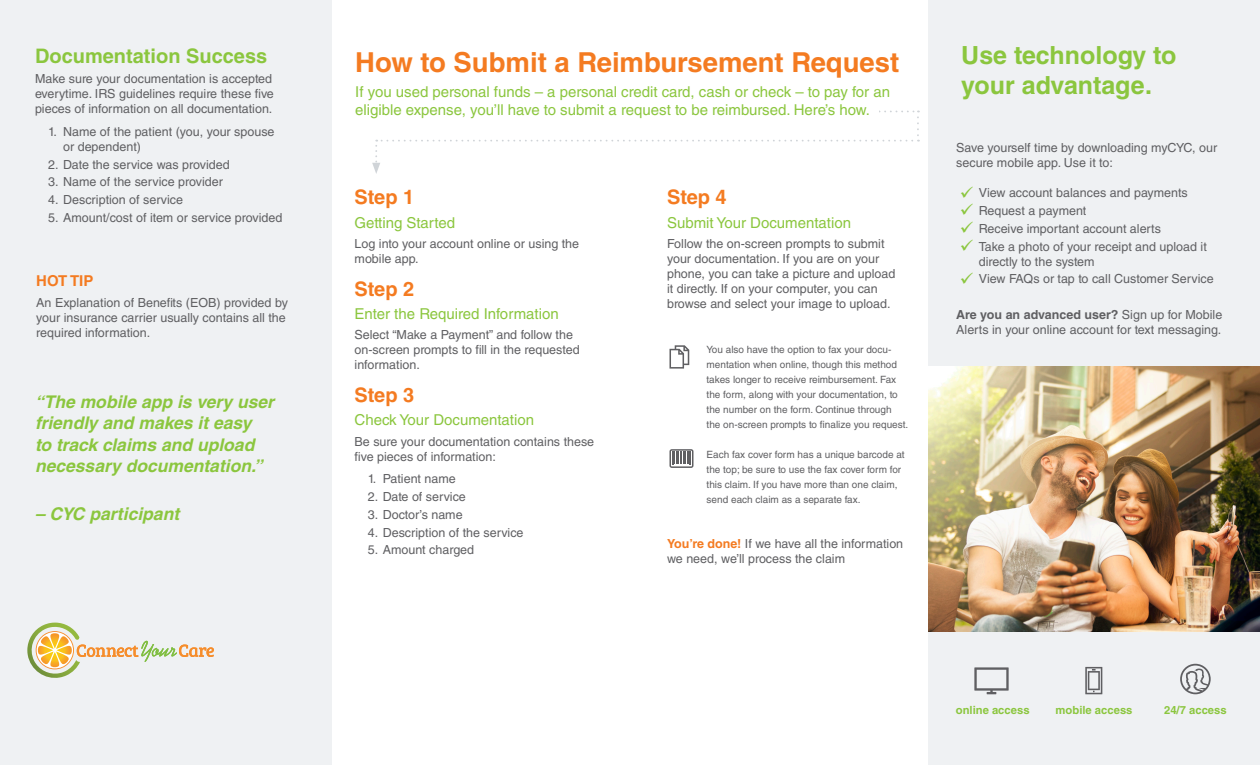
<style>
.page{position:relative;width:1260px;height:765px;background:#fff}
.page>*{position:absolute;margin:0;border:0;box-sizing:border-box;transform-origin:0 0}
.Headline_Orange{font:700 27.5px "Helvetica LT Std";color:#f47b21}
.t1{font:700 25px/30px "Helvetica LT Std";color:#8bc63e}
.Body_Subhead{font:700 20px "Helvetica LT Std";color:#f47b21}
.Body_Subhead-2{font:700 20px "Helvetica LT Std";color:#8bc63e}
.Bulletn_Point_Body{font:italic 700 17.5px/21.2px "Helvetica LT Std";color:#8bc63e}
.Body_Subhead-3{font:15px/17.5px "Helvetica LT Std";color:#8bc63e}
.Body_Highlight{font:15px "Helvetica LT Std";color:#8bc63e}
.Body_Subhead-4{font:700 15px "Helvetica LT Std";color:#f47b21}
.Body_Copy{font:12.5px/15px "Helvetica LT Std";color:#5f5f62}
.Bulletn_Point_Body-2{font:12.5px/15px "Helvetica LT Std";color:#5f5f62}
.Body_Copy-2{font:700 11.25px "Helvetica LT Std";color:#8bc63e}
.Body_Copy-3{font:10px/15px "Helvetica LT Std";color:#5f5f62}
.s1{font-weight:700;color:#f47b21}
.s2{font-size:17.5px;color:#8bc63e}
.s3{font-weight:700}
</style>
<div class="page">
<div style="left:0;top:0;width:331px;height:764px;background:#eff1f3"></div>
<div style="left:928px;top:0;width:332px;height:764px;background:#eff1f3"></div>
<svg style="left:669px;top:345px;width:20px;height:24px"></svg>
<svg style="left:669px;top:449px;width:24px;height:19px"></svg>
<svg style="left:27px;top:623px;width:187px;height:55px"></svg>
<svg style="left:974px;top:667px;width:35px;height:27px"></svg>
<svg style="left:1085px;top:667px;width:17px;height:27px"></svg>
<svg style="left:1180px;top:664px;width:31px;height:30px"></svg>
<img style="left:928px;top:366px;width:332px;height:265px">
<svg style="left:372px;top:111px;width:547px;height:63px"></svg>
<div style="left:853px;top:96px;width:25px;height:28px;background:#fff"></div>
<p class="Body_Subhead-2" style="left:35px;top:43px;width:234px">Documentation Success</p>
<p class="Body_Copy" style="left:35px;top:71px;width:240px">Make sure your documentation is accepted everytime. IRS guidelines require these five pieces of information on all documentation.</p>
<p class="Body_Copy" style="left:63px;top:124px;width:213px;text-indent:-15px">1. Name of the patient (you, your spouse or dependent)</p>
<p class="Body_Copy" style="left:48px;top:157px;width:183px">2. Date the service was provided</p>
<p class="Body_Copy" style="left:48px;top:175px;width:176px">3. Name of the service provider</p>
<p class="Body_Copy" style="left:48px;top:192px;width:136px">4. Description of service</p>
<p class="Body_Copy" style="left:48px;top:210px;width:236px">5. Amount/cost of item or service provided</p>
<p class="Body_Subhead-4" style="left:36px;top:272px;width:59px">HOT TIP</p>
<p class="Body_Copy" style="left:36px;top:295px;width:253px">An Explanation of Benefits (EOB) provided by your insurance carrier usually contains all the required information.</p>
<p class="Bulletn_Point_Body" style="left:35px;top:391px;width:245px">“The mobile app is very user friendly and makes iteasy to track claims and upload necessary documentation.”</p>
<p class="Bulletn_Point_Body" style="left:35px;top:503px;width:150px">– CYC participant</p>
<p class="Headline_Orange" style="left:355px;top:45px;width:546px">How to Submit a Reimbursement Request</p>
<p class="Body_Subhead-3" style="left:355px;top:83px;width:536px">If you used personal funds – a personal credit card, cash or check – to pay for an eligible expense, you’ll have to submit a request to be reimbursed. Here’s how.</p>
<p class="Body_Subhead" style="left:355px;top:185px;width:61px">Step 1</p>
<p class="Body_Highlight" style="left:355px;top:214px;width:102px">Getting Started</p>
<p class="Body_Copy" style="left:355px;top:236px;width:226px">Log into your account online or using the</p>
<p class="Body_Copy" style="left:355px;top:251px;width:66px">mobile app.</p>
<p class="Body_Subhead" style="left:355px;top:276px;width:61px">Step 2</p>
<p class="Body_Highlight" style="left:355px;top:305px;width:206px">Enter the Required Information</p>
<p class="Body_Copy" style="left:355px;top:327px;width:227px">Select “Make a Payment” and follow the on-screen prompts to fill in the requested information.</p>
<p class="Body_Subhead" style="left:355px;top:383px;width:61px">Step 3</p>
<p class="Body_Highlight" style="left:355px;top:411px;width:181px">Check Your Documentation</p>
<p class="Body_Copy" style="left:355px;top:434px;width:241px">Be sure your documentation contains these five pieces of information:</p>
<p class="Body_Copy" style="left:368px;top:471px;width:90px">1. Patient name</p>
<p class="Body_Copy" style="left:368px;top:489px;width:100px">2. Date of service</p>
<p class="Body_Copy" style="left:368px;top:507px;width:96px">3. Doctor’s name</p>
<p class="Body_Copy" style="left:368px;top:525px;width:157px">4. Description of the service</p>
<p class="Body_Copy" style="left:368px;top:542px;width:108px">5. Amount charged</p>
<p class="Body_Subhead" style="left:667px;top:185px;width:61px">Step 4</p>
<p class="Body_Highlight" style="left:667px;top:214px;width:185px">Submit Your Documentation</p>
<p class="Body_Copy" style="left:667px;top:236px;width:230px">Follow the on-screen prompts to submit your documentation. If you are on your phone, you can take a picture and upload it directly. If on your computer, you can browse and select your image to upload.</p>
<p class="Body_Copy-3" style="left:707px;top:342px;width:193px">You also have the option to fax your docu&shy;mentation when online, though this method takes longer to receive reimbursement. Fax the form, along with your documentation, to the number on the form. Continue through</p>
<p class="Body_Copy-3" style="left:707px;top:417px;width:203px">the on-screen prompts to finalize you request.</p>
<p class="Body_Copy-3" style="left:707px;top:447px;width:200px">Each fax cover form has a unique barcode at the top; be sure to use the fax cover form for this claim. If you have more than one claim, send each claim as a separate fax.</p>
<p class="Body_Copy" style="left:667px;top:536px;width:238px"><span class="s1">You’re done!</span> If we have all the information we need, we’ll process the claim</p>
<p class="t1" style="left:961px;top:40px;width:217px">Use technology to your advantage.</p>
<p class="Body_Copy" style="left:956px;top:140px;width:262px">Save yourself time by downloading myCYC, our secure mobile app. Use it to:</p>
<p class="Body_Copy" style="left:974px;top:185px;width:216px"><span class="s2">9</span> View account balances and payments</p>
<p class="Body_Copy" style="left:974px;top:203px;width:114px"><span class="s2">9</span> Request a payment</p>
<p class="Body_Copy" style="left:974px;top:221px;width:189px"><span class="s2">9</span> Receive important account alerts</p>
<p class="Body_Copy" style="left:979px;top:239px;width:230px;text-indent:-5px"><span class="s2">9</span> Take a photo of your receipt and upload it directly to the system</p>
<p class="Body_Copy" style="left:974px;top:271px;width:242px"><span class="s2">9</span> View FAQs or tap to call Customer Service</p>
<p class="Bulletn_Point_Body-2" style="left:956px;top:307px;width:268px"><span class="s3">Are you an advanced user?</span> Sign up for Mobile<br>Alerts in your online account for text messaging.</p>
<p class="Body_Copy-2" style="left:956px;top:704px;width:75px">online access</p>
<p class="Body_Copy-2" style="left:1056px;top:704px;width:78px">mobile access</p>
<p class="Body_Copy-2" style="left:1164px;top:704px;width:64px">24/7 access</p>
</div>
